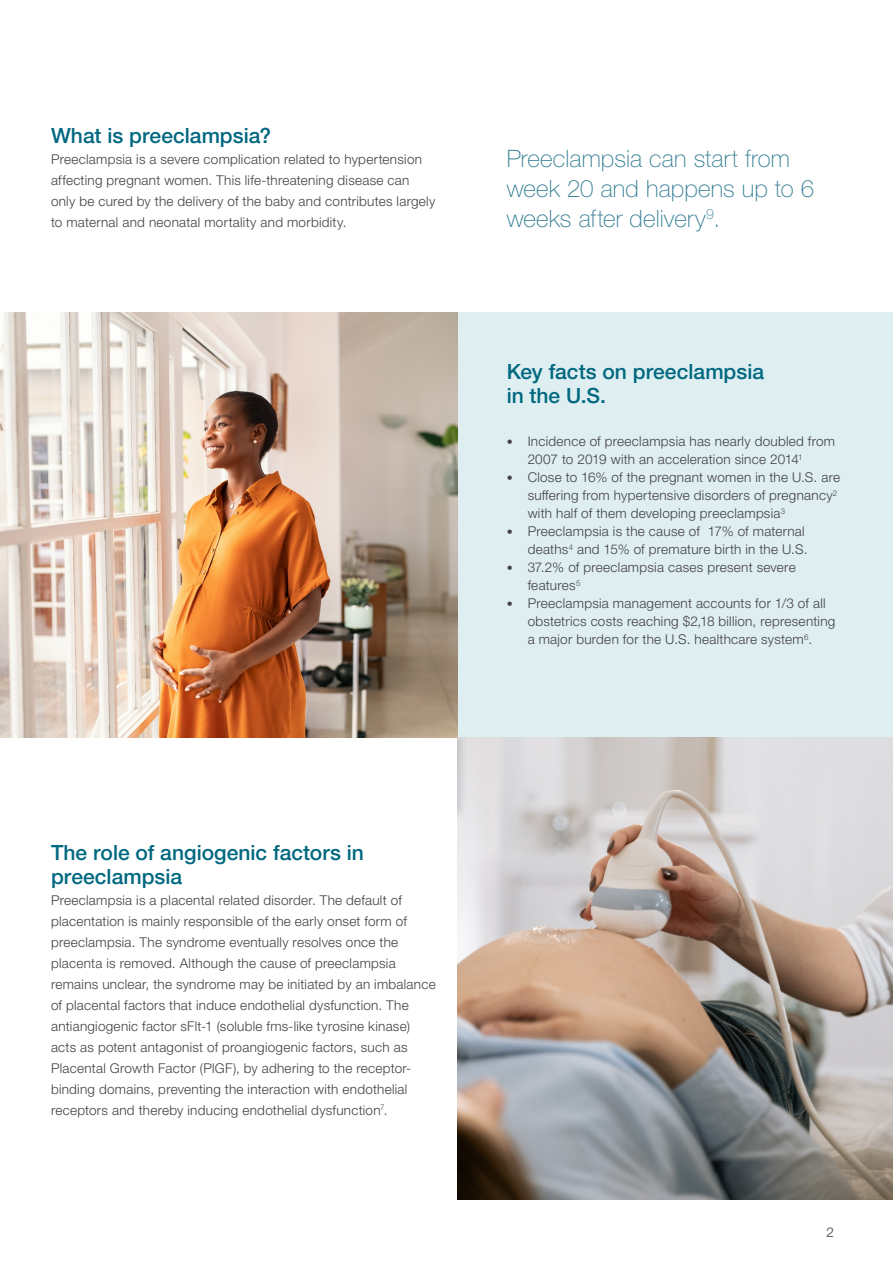
<style>
.page{position:relative;width:893px;height:1263px;background:#fff}
.page>*{position:absolute;margin:0;border:0;box-sizing:border-box;transform-origin:0 0}
.t1{font:100 24px/30px "Helvetica Neue LTW1 G";letter-spacing:.005em;color:#2f7b91}
.t2{font:500 21px/24px "Helvetica Neue LTW1 G";color:#006880}
.t3{font:300 13.5px/21px "Helvetica Neue LTW1 G";letter-spacing:.02em;color:#414042}
.s1{font-size:12px}
</style>
<div class="page">
<div style="left:457px;top:313px;width:436px;height:424px;background:#deeef1"></div>
<img style="left:0;top:313px;width:457px;height:424px">
<img style="left:457px;top:737px;width:436px;height:462px">
<h2 class="t2" style="left:51px;top:123px;width:222px">What is preeclampsia?</h2>
<p class="t3" style="left:51px;top:148px;width:386px">Preeclampsia is a severe complication related to hypertension affecting pregnant women. This life-threatening disease can only be cured by the delivery of the baby and contributes largely to maternal and neonatal mortality and morbidity.</p>
<h1 class="t1" style="left:507px;top:144px;width:309px">Preeclampsia can start from week 20 and happens up to 6 weeks after delivery<sup>9</sup>.</h1>
<h2 class="t2" style="left:507px;top:359px;width:259px">Key facts on preeclampsia in the U.S.</h2>
<p class="t3" style="left:528px;top:432px;width:309px;line-height:18px;text-indent:-21px"><span class="s1">•</span> Incidence of preeclampsia has nearly doubled from<br>2007 to 2019 with an acceleration since 2014<sup>1</sup></p>
<p class="t3" style="left:528px;top:468px;width:314px;line-height:18px;text-indent:-21px"><span class="s1">•</span> Close to 16% of the pregnant women in the U.S. are suffering from hypertensive disorders of pregnancy<sup>2 </sup>with half of them developing preeclampsia<sup>3</sup></p>
<p class="t3" style="left:507px;top:522px;width:302px;line-height:18px;text-align:right"><span class="s1">•</span> Preeclampsia is the cause of 17% of maternal deaths<sup>4</sup> and 15% of premature birth in the U.S.</p>
<p class="t3" style="left:528px;top:558px;width:270px;line-height:18px;text-indent:-21px"><span class="s1">•</span> 37.2% of preeclampsia cases present severe features<sup>5</sup></p>
<p class="t3" style="left:528px;top:594px;width:309px;line-height:18px;text-indent:-21px"><span class="s1">•</span> Preeclampsia management accounts for 1/3 of all obstetrics costs reaching $2,18 billion, representing a major burden for the U.S. healthcare system<sup>6</sup>.</p>
<h2 class="t2" style="left:51px;top:840px;width:314px">The role of angiogenic factors in preeclampsia</h2>
<p class="t3" style="left:51px;top:889px;width:386px">Preeclampsia is a placental related disorder. The default of placentation is mainly responsible of the early onset form of preeclampsia. The syndrome eventually resolves once the placenta is removed. Although the cause of preeclampsia remains unclear, the syndrome may be initiated by an imbalance of placental factors that induce endothelial dysfunction. The antiangiogenic factor sFlt-1 (soluble fms-like tyrosine kinase) acts as potent antagonist of proangiogenic factors, such as Placental Growth Factor (PlGF), by adhering to the receptor&shy;binding domains, preventing the interaction with endothelial receptors and thereby inducing endothelial dysfunction<sup>7</sup>.</p>
<p class="t3" style="left:826px;top:1221px;width:9px">2</p>
</div>
